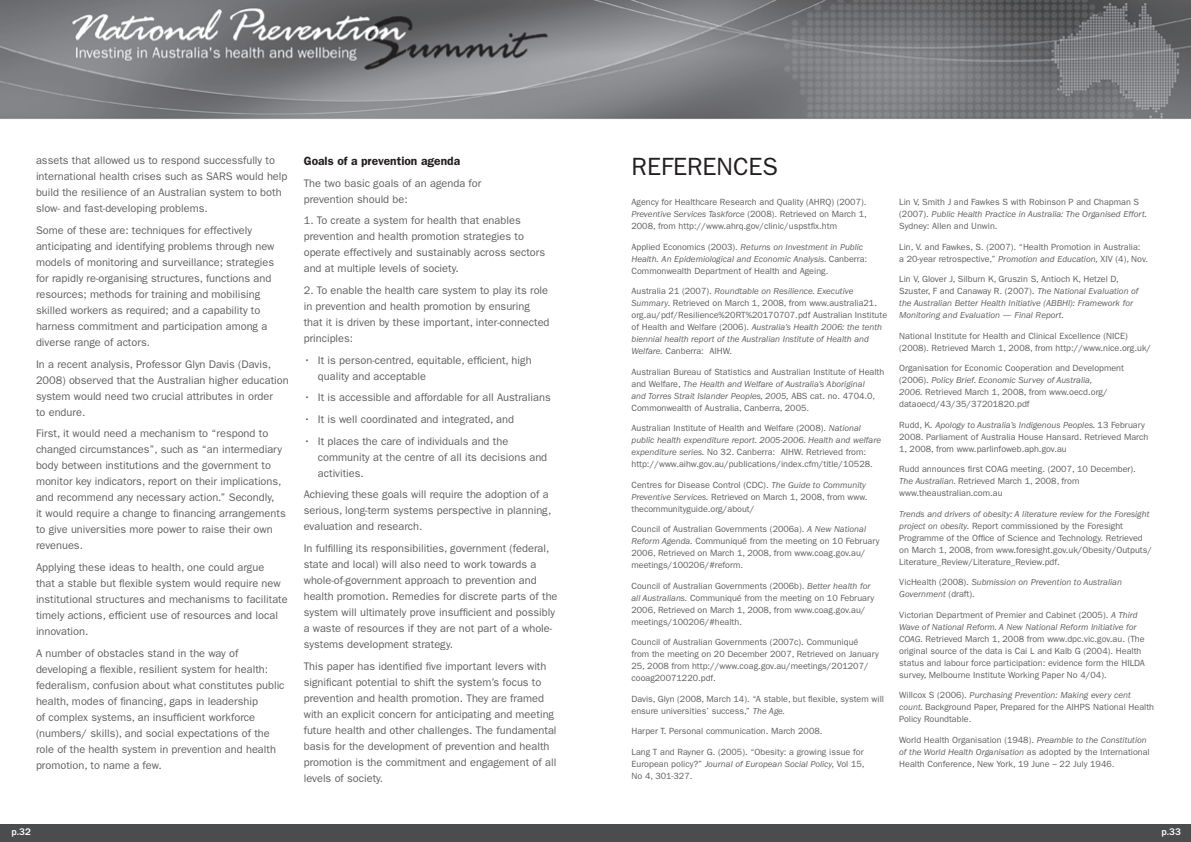
<style>
.page{position:relative;width:1191px;height:842px;background:#fff}
.page>*{position:absolute;margin:0;border:0;box-sizing:border-box;transform-origin:0 0}
.t1{font:25px "Franklin Gothic";color:#231f20}
.t2{font:600 12px "Franklin Gothic";color:#231f20}
.t3{font:11px/16px "Franklin Gothic";color:#5f5f62}
.t4{font:500 10px "Franklin Gothic";color:#fff}
.t5{font:9px/12px "Franklin Gothic";color:#5f5f62}
.t6{font:italic 9px/12px "Franklin Gothic";color:#5f5f62}
.s1{font-style:italic}
.s2{font-style:normal}
</style>
<div class="page">
<div style="left:0;top:824px;width:595px;height:18px;background:#4b4c4d"></div>
<img style="left:0;top:0;width:1191px;height:119px">
<div style="left:595px;top:824px;width:596px;height:18px;background:#4b4c4d"></div>
<p class="t3" style="left:36px;top:153px;width:253px">assets that allowed us to respond successfully to international health crises such as SARS would help build the resilience of an Australian system to both slow- and fast-developing problems.</p>
<p class="t3" style="left:36px;top:222px;width:240px">Some of these are: techniques for effectively anticipating and identifying problems through new models of monitoring and surveillance; strategies for rapidly re-organising structures, functions and resources; methods for training and mobilising skilled workers as required; and a capability to harness commitment and participation among a diverse range of actors.</p>
<p class="t3" style="left:36px;top:356px;width:254px">In a recent analysis, Professor Glyn Davis (Davis, 2008) observed that the Australian higher education system would need two crucial attributes in order<br>to endure.</p>
<p class="t3" style="left:36px;top:426px;width:251px">First, it would need a mechanism to “respond to changed circumstances”, such as “an intermediary body between institutions and the government to monitor key indicators, report on their implications, and recommend any necessary action.” Secondly,<br>it would require a change to financing arrangements to give universities more power to raise their own revenues.</p>
<p class="t3" style="left:36px;top:559px;width:253px">Applying these ideas to health, one could argue<br>that a stable but flexible system would require new institutional structures and mechanisms to facilitate timely actions, efficient use of resources and local innovation.</p>
<p class="t3" style="left:36px;top:645px;width:250px">A number of obstacles stand in the way of developing a flexible, resilient system for health: federalism, confusion about what constitutes public health, modes of financing, gaps in leadership<br>of complex systems, an insufficient workforce (numbers/ skills), and social expectations of the role of the health system in prevention and health promotion, to name a few.</p>
<h2 class="t2" style="left:304px;top:154px;width:158px">Goals of a prevention agenda</h2>
<p class="t3" style="left:304px;top:175px;width:179px">The two basic goals of an agenda for prevention should be:</p>
<p class="t3" style="left:304px;top:213px;width:243px">1. To create a system for health that enables prevention and health promotion strategies to operate effectively and sustainably across sectors and at multiple levels of society.</p>
<p class="t3" style="left:304px;top:282px;width:247px">2. To enable the health care system to play its role in prevention and health promotion by ensuring that it is driven by these important, inter-connected principles:</p>
<p class="t3" style="left:318px;top:352px;width:215px;text-indent:-14px">• It is person-centred, equitable, efficient, high quality and acceptable</p>
<p class="t3" style="left:304px;top:390px;width:248px">• It is accessible and affordable for all Australians</p>
<p class="t3" style="left:304px;top:411px;width:212px">• It is well coordinated and integrated, and</p>
<p class="t3" style="left:318px;top:433px;width:231px;text-indent:-14px">• It places the care of individuals and the community at the centre of all its decisions and activities.</p>
<p class="t3" style="left:304px;top:487px;width:249px">Achieving these goals will require the adoption of a serious, long-term systems perspective in planning, evaluation and research.</p>
<p class="t3" style="left:304px;top:540px;width:255px">In fulfilling its responsibilities, government (federal, state and local) will also need to work towards a whole-of-government approach to prevention and health promotion. Remedies for discrete parts of the system will ultimately prove insufficient and possibly a waste of resources if they are not part of a whole&shy;systems development strategy.</p>
<p class="t3" style="left:304px;top:658px;width:254px">This paper has identified five important levers with significant potential to shift the system’s focus to prevention and health promotion. They are framed with an explicit concern for anticipating and meeting future health and other challenges. The fundamental basis for the development of prevention and health promotion is the commitment and engagement of all levels of society.</p>
<h1 class="t1" style="left:631px;top:152px;width:148px">REFERENCES</h1>
<p class="t5" style="left:631px;top:196px;width:237px;text-align:justify">Agency for Healthcare Research and Quality (AHRQ) (2007).<br><span class="s1">Preventive Services Taskforce</span> (2008). Retrieved on March 1, 2008, from http://www.ahrq.gov/clinic/uspstfix.htm</p>
<p class="t5" style="left:631px;top:241px;width:237px">Applied Economics (2003). <span class="s1">Returns on Investment in Public<br>Health. An Epidemiological and Economic Analysis.</span> Canberra:<br>Commonwealth Department of Health and Ageing.</p>
<p class="t5" style="left:631px;top:285px;width:257px">Australia 21 (2007). <span class="s1">Roundtable on Resilience. Executive Summary.</span> Retrieved on March 1, 2008, from www.australia21. org.au/pdf/Resilience%20RT%20170707.pdf Australian Institute of Health and Welfare (2006). <span class="s1">Australia’s Health 2006: the tenth biennial health report of the Australian Institute of Health and Welfare.</span> Canberra: AIHW.</p>
<p class="t5" style="left:631px;top:366px;width:254px">Australian Bureau of Statistics and Australian Institute of Health and Welfare, <span class="s1">The Health and Welfare of Australia’s Aboriginal<br>and Torres Strait Islander Peoples, 2005,</span> ABS cat. no. 4704.0, Commonwealth of Australia, Canberra, 2005.</p>
<p class="t5" style="left:631px;top:422px;width:251px">Australian Institute of Health and Welfare (2008). <span class="s1">National public health expenditure report. 2005-2006. Health and welfare expenditure series.</span> No 32. Canberra: AIHW. Retrieved from: http://www.aihw.gov.au/publications/index.cfm/title/10528.</p>
<p class="t5" style="left:631px;top:479px;width:238px">Centres for Disease Control (CDC). <span class="s1">The Guide to Community<br>Preventive Services.</span> Retrieved on March 1, 2008, from www. thecommunityguide.org/about/</p>
<p class="t5" style="left:631px;top:523px;width:249px">Council of Australian Governments (2006a). <span class="s1">A New National Reform Agenda.</span> Communiqué from the meeting on 10 February 2006, Retrieved on March 1, 2008, from www.coag.gov.au/ meetings/100206/#reform.</p>
<p class="t5" style="left:631px;top:580px;width:244px">Council of Australian Governments (2006b). <span class="s1">Better health for all Australians.</span> Communiqué from the meeting on 10 February 2006, Retrieved on March 1, 2008, from www.coag.gov.au/ meetings/100206/#health.</p>
<p class="t5" style="left:631px;top:636px;width:249px">Council of Australian Governments (2007c). Communiqué<br>from the meeting on 20 December 2007, Retrieved on January 25, 2008 from http://www.coag.gov.au/meetings/201207/ cooag20071220.pdf.</p>
<p class="t5" style="left:631px;top:693px;width:254px">Davis, Glyn (2008, March 14). “A stable, but flexible, system will ensure universities’ success,” <span class="s1">The Age.</span></p>
<p class="t5" style="left:631px;top:725px;width:192px">Harper T. Personal communication. March 2008.</p>
<p class="t5" style="left:631px;top:746px;width:235px">Lang T and Rayner G. (2005). “Obesity: a growing issue for<br>European policy?” <span class="s1">Journal of European Social Policy,</span> Vol 15,<br>No 4, 301-327.</p>
<p class="t5" style="left:899px;top:196px;width:249px">Lin V, Smith J and Fawkes S with Robinson P and Chapman S (2007). <span class="s1">Public Health Practice in Australia: The Organised Effort.<br></span>Sydney: Allen and Unwin.</p>
<p class="t5" style="left:899px;top:241px;width:250px">Lin, V. and Fawkes, S. (2007). “Health Promotion in Australia:<br>a 20-year retrospective,” <span class="s1">Promotion and Education,</span> XIV (4), Nov.</p>
<p class="t6" style="left:899px;top:273px;width:241px"><span class="s2">Lin V, Glover J, Silburn K, Gruszin S, Antioch K, Hetzel D, Szuster, F and Canaway R. (2007).</span> The National Evaluation of the Australian Better Health Initiative (ABBHI): Framework for Monitoring and Evaluation — Final Report.</p>
<p class="t5" style="left:899px;top:330px;width:253px">National Institute for Health and Clinical Excellence (NICE) (2008). Retrieved March 1, 2008, from http://www.nice.org.uk/</p>
<p class="t5" style="left:899px;top:362px;width:226px">Organisation for Economic Cooperation and Development (2006). <span class="s1">Policy Brief. Economic Survey of Australia,<br>2006.</span> Retrieved March 1, 2008, from www.oecd.org/ dataoecd/43/35/37201820.pdf</p>
<p class="t5" style="left:899px;top:419px;width:250px">Rudd, K. <span class="s1">Apology to Australia’s Indigenous Peoples.</span> 13 February<br>2008. Parliament of Australia House Hansard. Retrieved March<br>1, 2008, from www.parlinfoweb.aph.gov.au</p>
<p class="t5" style="left:899px;top:463px;width:238px">Rudd announces first COAG meeting. (2007, 10 December).<br><span class="s1">The Australian.</span> Retrieved March 1, 2008, from www.theaustralian.com.au</p>
<p class="t5" style="left:899px;top:508px;width:254px"><span class="s1">Trends and drivers of obesity: A literature review for the Foresight project on obesity.</span> Report commissioned by the Foresight Programme of the Office of Science and Technology. Retrieved on March 1, 2008, from www.foresight.gov.uk/Obesity/Outputs/ Literature_Review/Literature_Review.pdf.</p>
<p class="t6" style="left:899px;top:576px;width:224px"><span class="s2">VicHealth (2008).</span> Submission on Prevention to Australian<br>Government <span class="s2">(draft).</span></p>
<p class="t5" style="left:899px;top:609px;width:247px">Victorian Department of Premier and Cabinet (2005). <span class="s1">A Third Wave of National Reform. A New National Reform Initiative for COAG.</span> Retrieved March 1, 2008 from www.dpc.vic.gov.au. (The original source of the data is Cai L and Kalb G (2004). Health status and labour force participation: evidence form the HILDA survey, Melbourne Institute Working Paper No 4/04).</p>
<p class="t5" style="left:899px;top:689px;width:256px">Willcox S (2006). <span class="s1">Purchasing Prevention: Making every cent count.</span> Background Paper, Prepared for the AIHPS National Health<br>Policy Roundtable.</p>
<p class="t5" style="left:899px;top:734px;width:252px">World Health Organisation (1948). <span class="s1">Preamble to the Constitution of the World Health Organisation</span> as adopted by the International<br>Health Conference, New York, 19 June – 22 July 1946.</p>
<p class="t4" style="left:11px;top:826px;width:15px">p.32</p>
<p class="t4" style="left:1161px;top:826px;width:15px">p.33</p>
</div>
